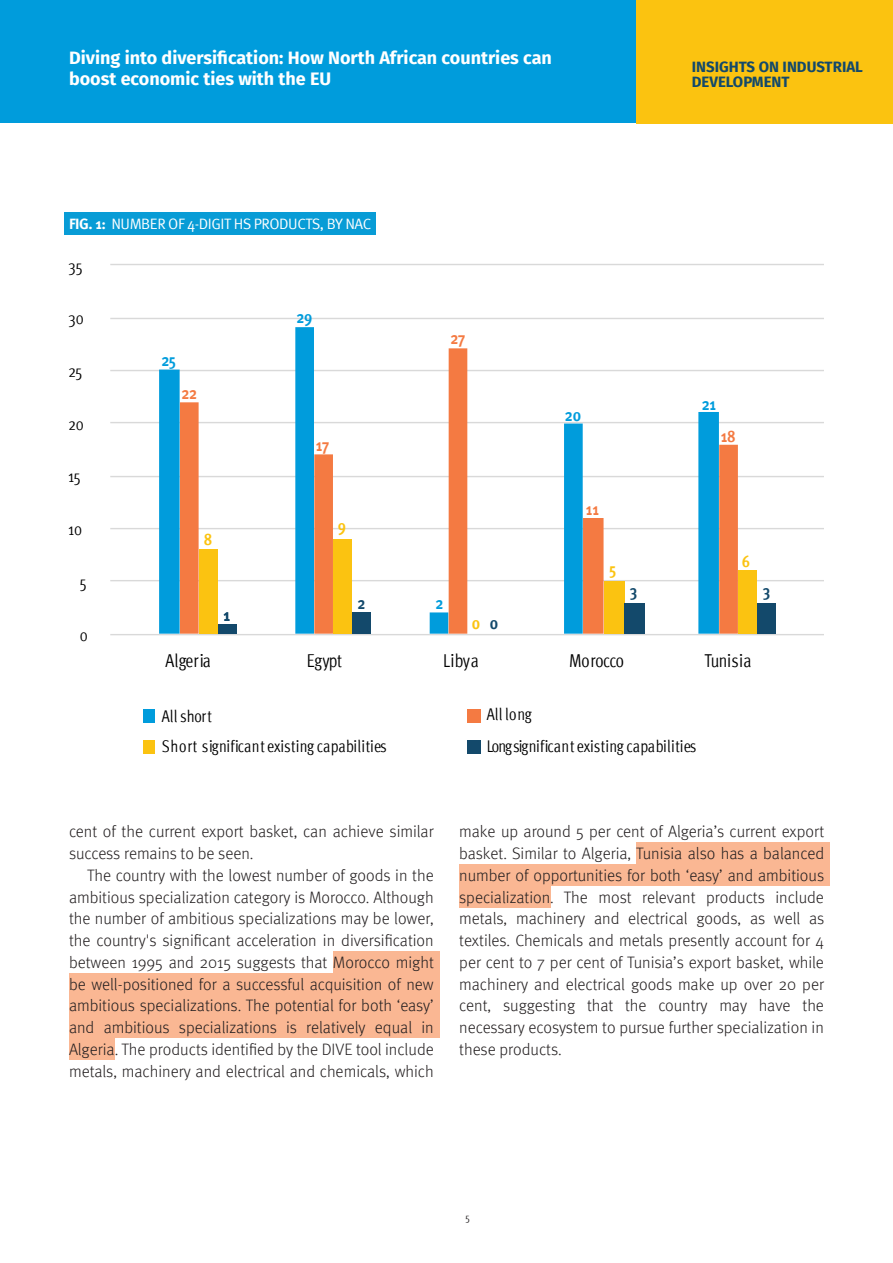
<style>
.page{position:relative;width:893px;height:1263px;background:#fff}
.page>*{position:absolute;margin:0;border:0;box-sizing:border-box;transform-origin:0 0}
.t1{font:condensed 18.6px "Meta Pro";letter-spacing:-.015em;color:#000}
.t2{font:700 18px/21px "Fira Sans";color:#fff}
.t3{font:condensed 16.95px "Meta Pro";color:#000}
.t4{font:condensed 16.95px "Meta Pro";letter-spacing:.02em;color:#000}
.t5{font:700 condensed 16.95px "Meta Pro";letter-spacing:-.015em;color:#f47a42}
.t6{font:700 condensed 16.95px "Meta Pro";letter-spacing:-.015em;color:#009cdc}
.t7{font:700 condensed 16.95px "Meta Pro";color:#fbc311}
.t8{font:700 condensed 16.95px "Meta Pro";color:#13496b}
.t9{font:300 16.5px/21.8px "Meta Pro";color:#231f20;text-align:justify}
.t10{font:15px "Meta Pro";letter-spacing:-.03em;color:#fff}
.t11{font:700 15px/15px "Fira Sans";color:#13496b}
.t12{font:condensed 10.5px "Meta Pro";color:#231f20}
.s1{font-weight:700}
.s2{color:#13496b}
</style>
<div class="page">
<div style="left:0;top:0;width:890px;height:123px;background:#009cdc"></div>
<div style="left:636px;top:0;width:257px;height:123px;background:#fbc310"></div>
<div style="left:333px;top:951px;width:106px;height:22px;background:#fab793"></div>
<div style="left:69px;top:973px;width:370px;height:21px;background:#fab793"></div>
<div style="left:69px;top:995px;width:370px;height:21px;background:#fab793"></div>
<div style="left:69px;top:1017px;width:370px;height:21px;background:#fab793"></div>
<div style="left:69px;top:1038px;width:46px;height:22px;background:#fab793"></div>
<div style="left:636px;top:843px;width:193px;height:21px;background:#fab793"></div>
<div style="left:459px;top:864px;width:370px;height:22px;background:#fab793"></div>
<div style="left:459px;top:886px;width:91px;height:21px;background:#fab793"></div>
<hr style="left:110px;top:580px;width:714px;height:1px;background:#d9d9d9">
<hr style="left:110px;top:528px;width:714px;height:1px;background:#d9d9d9">
<hr style="left:110px;top:476px;width:714px;height:1px;background:#d9d9d9">
<hr style="left:110px;top:422px;width:714px;height:1px;background:#d9d9d9">
<hr style="left:110px;top:370px;width:714px;height:1px;background:#d9d9d9">
<hr style="left:110px;top:318px;width:714px;height:1px;background:#d9d9d9">
<hr style="left:110px;top:264px;width:714px;height:1px;background:#d9d9d9">
<hr style="left:110px;top:634px;width:714px;height:1px;background:#d9d9d9">
<svg style="left:159px;top:327px;width:155px;height:307px;fill:#009cdc"></svg>
<svg style="left:180px;top:348px;width:558px;height:286px"></svg>
<div style="left:199px;top:549px;width:19px;height:85px;background:#fbc311"></div>
<div style="left:333px;top:539px;width:19px;height:95px;background:#fbc311"></div>
<div style="left:604px;top:582px;width:20px;height:52px;background:#fbc311"></div>
<div style="left:738px;top:570px;width:19px;height:64px;background:#fbc311"></div>
<div style="left:218px;top:624px;width:19px;height:10px;background:#13496b"></div>
<div style="left:352px;top:612px;width:19px;height:22px;background:#13496b"></div>
<div style="left:625px;top:603px;width:20px;height:31px;background:#13496b"></div>
<div style="left:757px;top:603px;width:19px;height:31px;background:#13496b"></div>
<div style="left:144px;top:709px;width:11px;height:13px;background:#009cdc"></div>
<div style="left:468px;top:709px;width:13px;height:13px;background:#f47a42"></div>
<div style="left:144px;top:740px;width:11px;height:14px;background:#fbc311"></div>
<div style="left:468px;top:740px;width:13px;height:14px;background:#13496b"></div>
<div style="left:64px;top:212px;width:312px;height:23px;background:#089cd6"></div>
<p class="t2" style="left:69px;top:48px;width:484px">Diving into diversification: How North African countries can boost economic ties with the EU</p>
<p class="t10" style="left:69px;top:217px;width:304px"><span class="s1">FIG. 1:</span> NUMBER OF 4-DIGIT HS PRODUCTS, BY NAC</p>
<p class="t3" style="left:69px;top:259px;width:16px">35</p>
<p class="t3" style="left:69px;top:311px;width:17px">30</p>
<p class="t3" style="left:69px;top:364px;width:16px">25</p>
<p class="t3" style="left:69px;top:417px;width:17px">20</p>
<p class="t3" style="left:69px;top:469px;width:14px">15</p>
<p class="t3" style="left:69px;top:522px;width:15px">10</p>
<p class="t3" style="left:80px;top:575px;width:8px">5</p>
<p class="t3" style="left:80px;top:628px;width:10px">0</p>
<p class="t6" style="left:161px;top:353px;width:16px">25</p>
<p class="t5" style="left:182px;top:386px;width:17px">22</p>
<p class="t7" style="left:204px;top:532px;width:10px">8</p>
<p class="t8" style="left:224px;top:608px;width:8px">1</p>
<p class="t6" style="left:296px;top:310px;width:17px">29</p>
<p class="t5" style="left:316px;top:438px;width:15px">17</p>
<p class="t7" style="left:338px;top:519px;width:10px">9</p>
<p class="t8" style="left:358px;top:596px;width:9px">2</p>
<p class="t5" style="left:451px;top:331px;width:16px">27</p>
<p class="t6" style="left:435px;top:596px;width:9px">2</p>
<p class="t7" style="left:472px;top:616px;width:28px">0 <span class="s2">0</span></p>
<p class="t6" style="left:565px;top:408px;width:18px">20</p>
<p class="t5" style="left:586px;top:502px;width:15px">11</p>
<p class="t7" style="left:609px;top:562px;width:9px">5</p>
<p class="t8" style="left:630px;top:584px;width:9px">3</p>
<p class="t11" style="left:692px;top:60px;width:173px">INSIGHTS ON INDUSTRIAL<br>DEVELOPMENT</p>
<p class="t6" style="left:702px;top:397px;width:16px">21</p>
<p class="t5" style="left:721px;top:429px;width:17px">18</p>
<p class="t7" style="left:742px;top:554px;width:10px">6</p>
<p class="t8" style="left:763px;top:584px;width:9px">3</p>
<p class="t1" style="left:166px;top:653px;width:47px">Algeria</p>
<p class="t1" style="left:307px;top:653px;width:37px">Egypt</p>
<p class="t1" style="left:443px;top:653px;width:37px">Libya</p>
<p class="t1" style="left:569px;top:653px;width:56px">Morocco</p>
<p class="t1" style="left:704px;top:653px;width:49px">Tunisia</p>
<p class="t3" style="left:162px;top:709px;width:52px">All short</p>
<p class="t3" style="left:487px;top:707px;width:46px">All long</p>
<p class="t4" style="left:162px;top:739px;width:226px">Short significant existing capabilities</p>
<p class="t3" style="left:487px;top:739px;width:211px">Long significant existing capabilities</p>
<p class="t9" style="left:69px;top:822px;width:366px">cent of the current export basket, can achieve similar success remains to be seen.</p>
<p class="t9" style="left:69px;top:866px;width:366px;text-indent:18px">The country with the lowest number of goods in the ambitious specialization category is Morocco. Although the number of ambitious specializations may be lower, the country's significant acceleration in diversification between 1995 and 2015 suggests that Morocco might be well-positioned for a successful acquisition of new ambitious specializations. The potential for both ‘easy’ and ambitious specializations is relatively equal in Algeria. The products identified by the DIVE tool include metals, machinery and electrical and chemicals, which</p>
<p class="t9" style="left:459px;top:822px;width:366px">make up around 5 per cent of Algeria’s current export basket. Similar to Algeria, Tunisia also has a balanced number of opportunities for both ‘easy’ and ambitious specialization. The most relevant products include metals, machinery and electrical goods, as well as textiles. Chemicals and metals presently account for 4 per cent to 7 per cent of Tunisia’s export basket, while machinery and electrical goods make up over 20 per cent, suggesting that the country may have the necessary ecosystem to pursue further specialization in these products.</p>
<p class="t12" style="left:465px;top:1213px;width:6px">5</p>
</div>
